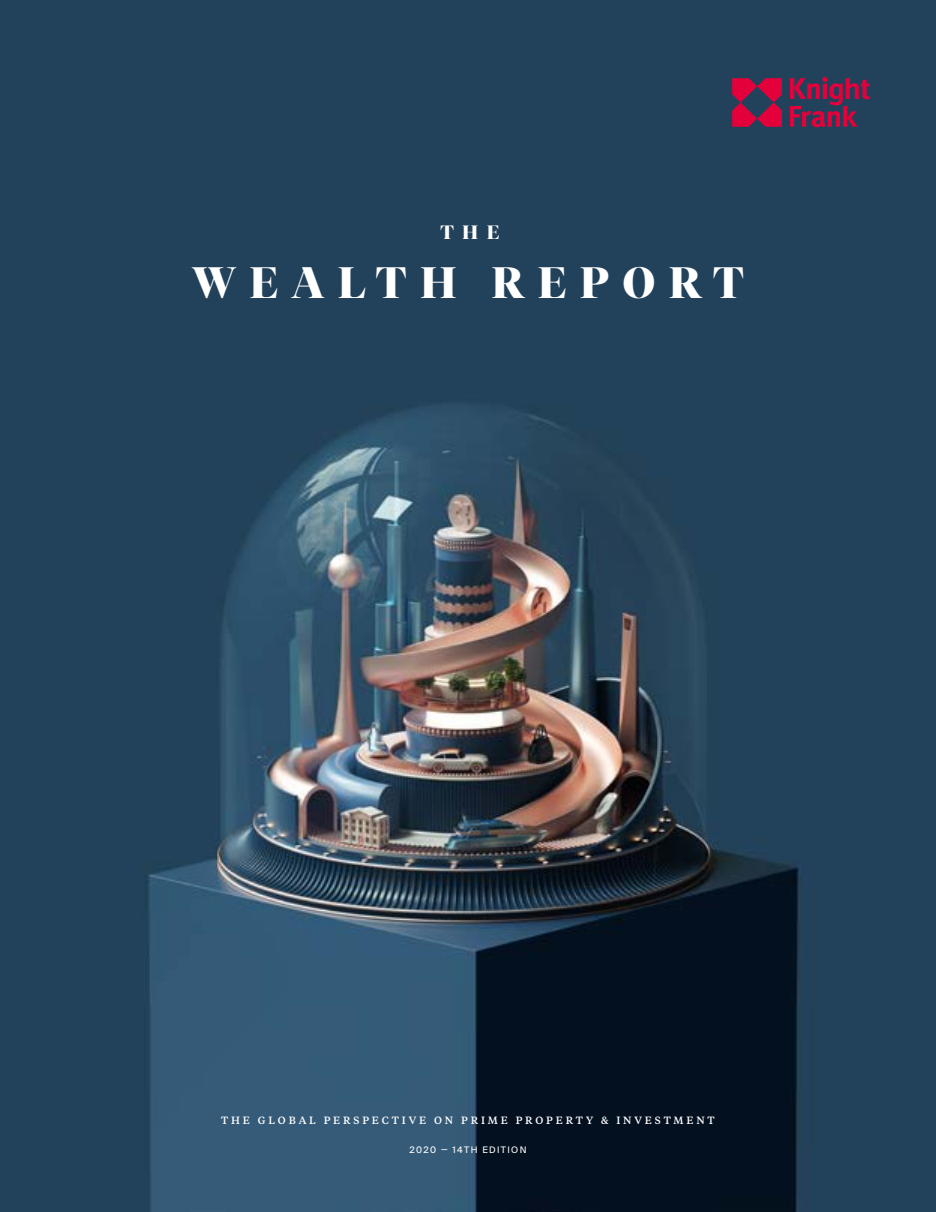
<style>
.page{position:relative;width:936px;height:1212px;background:#fff}
.page>*{position:absolute;margin:0;border:0;box-sizing:border-box;transform-origin:0 0}
.t1{font:700 43.8px "Tiempos Fine";letter-spacing:.31em;color:#fff}
.t2{font:700 19.2px "Tiempos Fine";color:#fff}
.t3{font:500 10.5px "Tiempos Text";letter-spacing:.27em;color:#fff}
.t4{font:9px "Suisse Intl";letter-spacing:.15em;color:#fff}
</style>
<div class="page">
<img style="left:0;top:0;width:935px;height:1212px">
<svg style="left:732px;top:77px;width:138px;height:50px;background:#79244c"></svg>
<h2 class="t2" style="left:440px;top:221px;width:60px">THE</h2>
<h1 class="t1" style="left:192px;top:256px;width:553px">WEALTH REPORT</h1>
<p class="t3" style="left:221px;top:1113px;width:495px">THE GLOBAL PERSPECTIVE ON PRIME PROPERTY &amp; INVESTMENT</p>
<p class="t4" style="left:409px;top:1145px;width:118px">2020 — 14TH EDITION</p>
</div>
